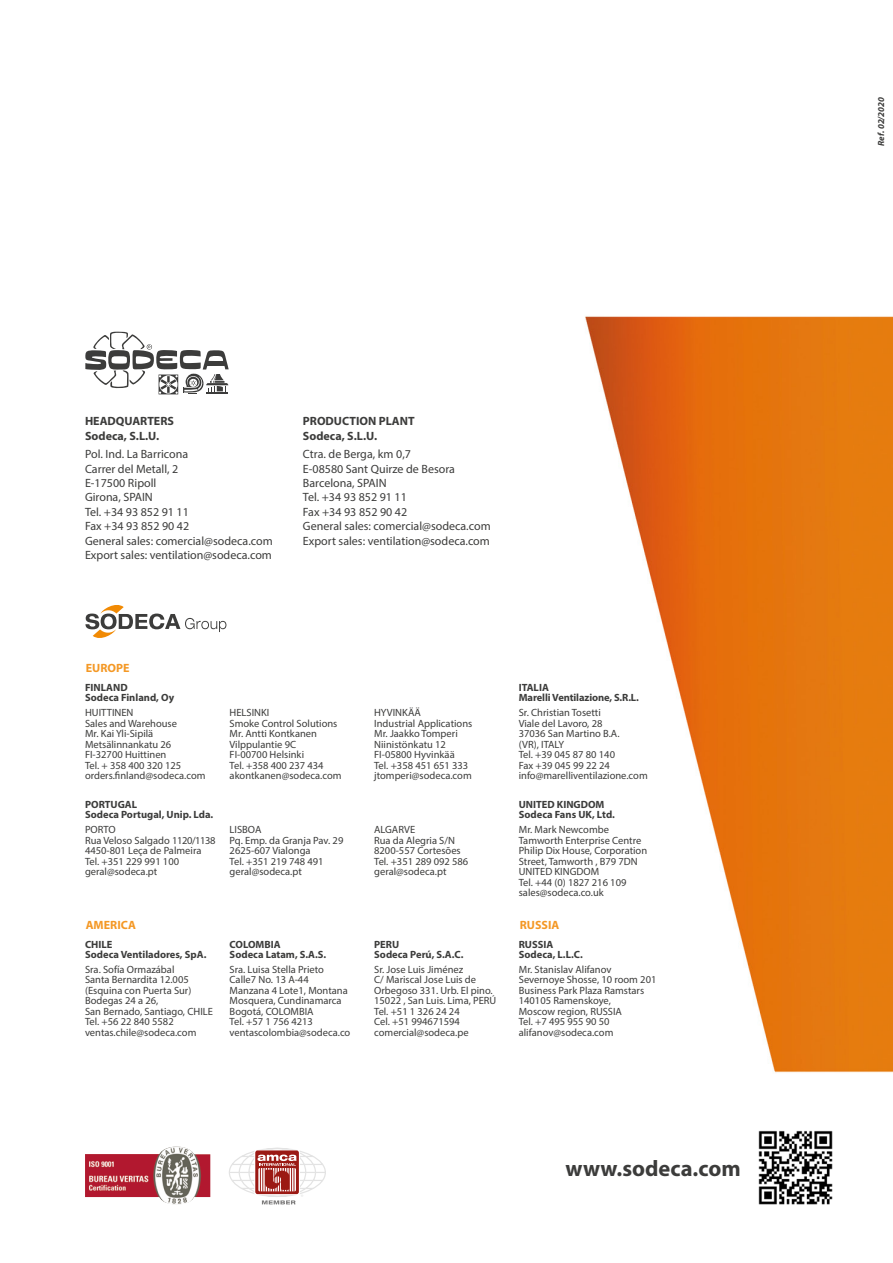
<style>
.page{position:relative;width:893px;height:1263px;background:#fff}
.page>*{position:absolute;margin:0;border:0;box-sizing:border-box;transform-origin:0 0}
.t1{font:700 22.5px "Myriad Pro";color:#3c3c3b}
.t2{font:12px/14.4px "Myriad Pro";color:#3c3c3b}
.t3{font:700 12px/14.4px "Myriad Pro";color:#3c3c3b}
.t4{font:700 12px "Myriad Pro";color:#f49825}
.t5{font:10.5px/10.5px "Myriad Pro";color:#3c3c3b}
.t6{font:700 10.5px/10.5px "Myriad Pro";color:#3c3c3b}
.t7{font:italic 700 9px "Myriad Pro";color:#3c3c3b}
</style>
<div class="page">
<img style="left:158px;top:316px;width:735px;height:889px">
<img style="left:85px;top:1146px;width:125px;height:58px">
<svg style="left:228px;top:1147px;width:99px;height:57px"></svg>
<img style="left:750px;top:1121px;width:92px;height:84px">
<svg style="left:85px;top:601px;width:141px;height:41px"></svg>
<svg style="left:85px;top:331px;width:144px;height:63px"></svg>
<p class="t3" style="left:85px;top:413px;width:90px">HEADQUARTERS<br>Sodeca, S.L.U.</p>
<p class="t2" style="left:85px;top:447px;width:189px">Pol. Ind. La Barricona<br>Carrer del Metall, 2<br>E-17500 Ripoll<br>Girona, SPAIN<br>Tel. +34 93 852 91 11<br>Fax +34 93 852 90 42<br>General sales: comercial@sodeca.com<br>Export sales: ventilation@sodeca.com</p>
<p class="t3" style="left:303px;top:413px;width:113px">PRODUCTION PLANT<br>Sodeca, S.L.U.</p>
<p class="t2" style="left:303px;top:447px;width:189px">Ctra. de Berga, km 0,7<br>E-08580 Sant Quirze de Besora<br>Barcelona, SPAIN<br>Tel. +34 93 852 91 11<br>Fax +34 93 852 90 42<br>General sales: comercial@sodeca.com<br>Export sales: ventilation@sodeca.com</p>
<p class="t4" style="left:86px;top:660px;width:45px">EUROPE</p>
<p class="t6" style="left:85px;top:682px;width:91px">FINLAND<br>Sodeca Finland, Oy</p>
<p class="t5" style="left:85px;top:707px;width:122px">HUITTINEN<br>Sales and Warehouse<br>Mr. Kai Yli-Sipilä<br>Metsälinnankatu 26<br>FI-32700 Huittinen<br>Tel. + 358 400 320 125 orders.finland@sodeca.com</p>
<p class="t5" style="left:230px;top:707px;width:114px">HELSINKI<br>Smoke Control Solutions<br>Mr. Antti Kontkanen<br>Vilppulantie 9C<br>FI-00700 Helsinki<br>Tel. +358 400 237 434 akontkanen@sodeca.com</p>
<p class="t5" style="left:374px;top:707px;width:100px">HYVINKÄÄ<br>Industrial Applications<br>Mr. Jaakko Tomperi<br>Niinistönkatu 12<br>FI-05800 Hyvinkää<br>Tel. +358 451 651 333 jtomperi@sodeca.com</p>
<p class="t6" style="left:85px;top:799px;width:130px">PORTUGAL<br>Sodeca Portugal, Unip. Lda.</p>
<p class="t5" style="left:85px;top:824px;width:132px">PORTO<br>Rua Veloso Salgado 1120/1138<br>4450-801 Leça de Palmeira<br>Tel. +351 229 991 100 geral@sodeca.pt</p>
<p class="t5" style="left:230px;top:824px;width:115px">LISBOA<br>Pq. Emp. da Granja Pav. 29<br>2625-607 Vialonga<br>Tel. +351 219 748 491 geral@sodeca.pt</p>
<p class="t5" style="left:374px;top:824px;width:96px">ALGARVE<br>Rua da Alegria S/N<br>8200-557 Cortesões<br>Tel. +351 289 092 586 geral@sodeca.pt</p>
<p class="t6" style="left:519px;top:682px;width:122px">ITALIA<br>Marelli Ventilazione, S.R.L.</p>
<p class="t5" style="left:519px;top:707px;width:131px">Sr. Christian Tosetti<br>Viale del Lavoro, 28<br>37036 San Martino B.A.<br>(VR), ITALY<br>Tel. +39 045 87 80 140<br>Fax +39 045 99 22 24 info@marelliventilazione.com</p>
<p class="t6" style="left:519px;top:799px;width:98px">UNITED KINGDOM<br>Sodeca Fans UK, Ltd.</p>
<p class="t5" style="left:519px;top:824px;width:130px">Mr. Mark Newcombe<br>Tamworth Enterprise Centre<br>Philip Dix House, Corporation<br>Street, Tamworth , B79 7DN<br>UNITED KINGDOM<br>Tel. +44 (0) 1827 216 109 sales@sodeca.co.uk</p>
<p class="t4" style="left:86px;top:917px;width:52px">AMERICA</p>
<p class="t4" style="left:520px;top:917px;width:41px">RUSSIA</p>
<p class="t6" style="left:85px;top:938px;width:123px">CHILE<br>Sodeca Ventiladores, SpA.</p>
<p class="t5" style="left:85px;top:964px;width:129px">Sra. Sofía Ormazábal<br>Santa Bernardita 12.005 (Esquina con Puerta Sur)<br>Bodegas 24 a 26,<br>San Bernado, Santiago, CHILE<br>Tel. +56 22 840 5582 ventas.chile@sodeca.com</p>
<p class="t6" style="left:230px;top:938px;width:98px">COLOMBIA<br>Sodeca Latam, S.A.S.</p>
<p class="t5" style="left:230px;top:964px;width:122px">Sra. Luisa Stella Prieto<br>Calle7 No. 13 A-44<br>Manzana 4 Lote1, Montana<br>Mosquera, Cundinamarca<br>Bogotá, COLOMBIA<br>Tel. +57 1 756 4213 ventascolombia@sodeca.co</p>
<p class="t6" style="left:374px;top:938px;width:91px">PERU<br>Sodeca Perú, S.A.C.</p>
<p class="t5" style="left:374px;top:964px;width:124px">Sr. Jose Luis Jiménez<br>C/ Mariscal Jose Luis de<br>Orbegoso 331. Urb. El pino.<br>15022 , San Luis. Lima, PERÚ<br>Tel. +51 1 326 24 24<br>Cel. +51 994671594 comercial@sodeca.pe</p>
<p class="t6" style="left:519px;top:938px;width:65px">RUSSIA<br>Sodeca, L.L.C.</p>
<p class="t5" style="left:519px;top:964px;width:139px">Mr. Stanislav Alifanov<br>Severnoye Shosse, 10 room 201<br>Business Park Plaza Ramstars<br>140105 Ramenskoye,<br>Moscow region, RUSSIA<br>Tel. +7 495 955 90 50 alifanov@sodeca.com</p>
<h1 class="t1" style="left:566px;top:1153px;width:177px">www.sodeca.com</h1>
<p class="t7" style="left:875px;top:146px;width:50px;rotate:-90deg">Ref. 02/2020</p>
</div>
